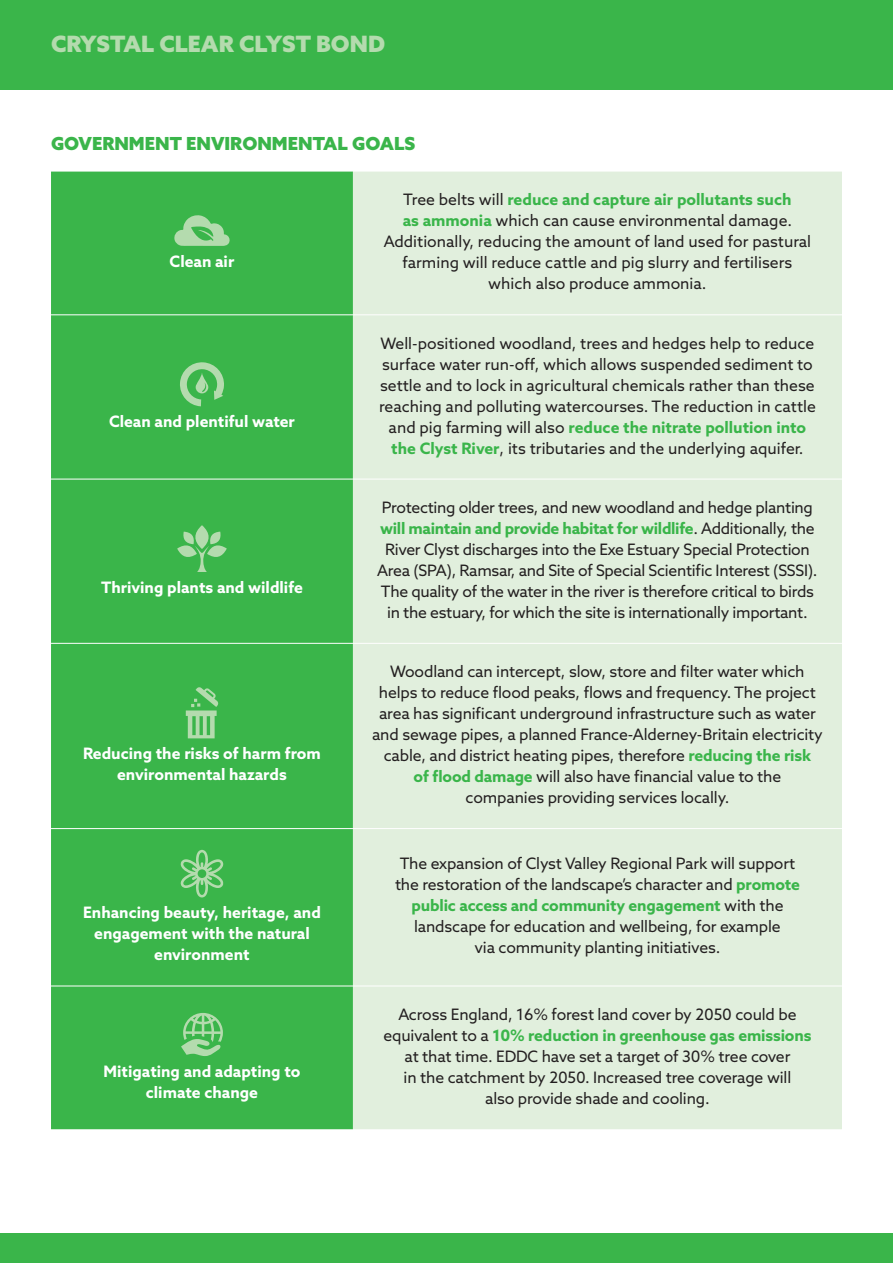
<style>
.page{position:relative;width:893px;height:1263px;background:#fff}
.page>*{position:absolute;margin:0;border:0;box-sizing:border-box;transform-origin:0 0}
.t1{font:900 22.5px "Azo Sans";color:#b4dbae}
.t2{font:900 18px "Azo Sans";color:#3ab54a}
.t3{font:15.75px/21px "Azo Sans";letter-spacing:-.01em;color:#231f20;text-align:center}
.t4{font:700 15.75px/21px "Azo Sans";color:#fff;text-align:center}
.s1{font-weight:700;color:#3ab54a}
</style>
<div class="page">
<div style="left:0;top:0;width:893px;height:89px;background:#3ab54a"></div>
<div style="left:0;top:1233px;width:893px;height:30px;background:#3ab54a"></div>
<div style="left:51px;top:172px;width:302px;height:957px;background:#3ab54a"></div>
<div style="left:353px;top:172px;width:489px;height:957px;background:#e1efdd"></div>
<hr style="left:51px;top:315px;width:302px;height:1px;background:#fff">
<hr style="left:353px;top:315px;width:489px;height:1px;background:#fff">
<hr style="left:51px;top:479px;width:302px;height:1px;background:#fff">
<hr style="left:353px;top:479px;width:489px;height:1px;background:#fff">
<hr style="left:51px;top:643px;width:302px;height:1px;background:#fff">
<hr style="left:353px;top:643px;width:489px;height:1px;background:#fff">
<hr style="left:51px;top:828px;width:302px;height:1px;background:#fff">
<hr style="left:353px;top:828px;width:489px;height:1px;background:#fff">
<hr style="left:51px;top:986px;width:302px;height:1px;background:#fff">
<hr style="left:353px;top:986px;width:489px;height:1px;background:#fff">
<svg style="left:173px;top:215px;width:57px;height:31px;background:#7fca83"></svg>
<svg style="left:179px;top:362px;width:46px;height:44px;background:#6cc473"></svg>
<svg style="left:177px;top:525px;width:50px;height:47px;background:#63c16b"></svg>
<svg style="left:186px;top:687px;width:33px;height:51px;background:#71c677"></svg>
<svg style="left:181px;top:850px;width:42px;height:47px;background:#65c26e"></svg>
<svg style="left:181px;top:1013px;width:42px;height:43px;background:#73c679"></svg>
<h1 class="t1" style="left:51px;top:29px;width:336px">CRYSTAL CLEAR CLYST BOND</h1>
<p class="t2" style="left:51px;top:132px;width:366px">GOVERNMENT ENVIRONMENTAL GOALS</p>
<p class="t4" style="left:170px;top:250px;width:66px">Clean air</p>
<p class="t4" style="left:109px;top:411px;width:187px">Clean and plentiful water</p>
<p class="t4" style="left:101px;top:577px;width:203px">Thriving plants and wildlife</p>
<p class="t4" style="left:83px;top:743px;width:239px">Reducing the risks of harm from environmental hazards</p>
<p class="t4" style="left:83px;top:902px;width:239px">Enhancing beauty, heritage, and engagement with the natural environment</p>
<p class="t4" style="left:104px;top:1061px;width:198px">Mitigating and adapting to climate change</p>
<p class="t3" style="left:384px;top:189px;width:429px">Tree belts will <span class="s1">reduce and capture air pollutants such<br>as ammonia</span> which can cause environmental damage.<br>Additionally, reducing the amount of land used for pastural farming will reduce cattle and pig slurry and fertilisers which also produce ammonia.</p>
<p class="t3" style="left:379px;top:332px;width:438px">Well-positioned woodland, trees and hedges help to reduce surface water run-off, which allows suspended sediment to settle and to lock in agricultural chemicals rather than these reaching and polluting watercourses. The reduction in cattle and pig farming will also <span class="s1">reduce the nitrate pollution into the Clyst River</span>, its tributaries and the underlying aquifer.</p>
<p class="t3" style="left:377px;top:496px;width:442px">Protecting older trees, and new woodland and hedge planting <span class="s1">will maintain and provide habitat for wildlife</span>. Additionally, the River Clyst discharges into the Exe Estuary Special Protection Area (SPA), Ramsar, and Site of Special Scientific Interest (SSSI).<br>The quality of the water in the river is therefore critical to birds in the estuary, for which the site is internationally important.</p>
<p class="t3" style="left:372px;top:661px;width:452px">Woodland can intercept, slow, store and filter water which helps to reduce flood peaks, flows and frequency. The project area has significant underground infrastructure such as water and sewage pipes, a planned France-Alderney-Britain electricity cable, and district heating pipes, therefore <span class="s1">reducing the risk<br>of flood damage</span> will also have financial value to the<br>companies providing services locally.</p>
<p class="t3" style="left:395px;top:853px;width:406px">The expansion of Clyst Valley Regional Park will support the restoration of the landscape’s character and <span class="s1">promote public access and community engagement</span> with the landscape for education and wellbeing, for example<br>via community planting initiatives.</p>
<p class="t3" style="left:383px;top:1003px;width:430px">Across England, 16% forest land cover by 2050 could be equivalent to a <span class="s1">10% reduction in greenhouse gas emissions </span>at that time. EDDC have set a target of 30% tree cover<br>in the catchment by 2050. Increased tree coverage will<br>also provide shade and cooling.</p>
</div>
